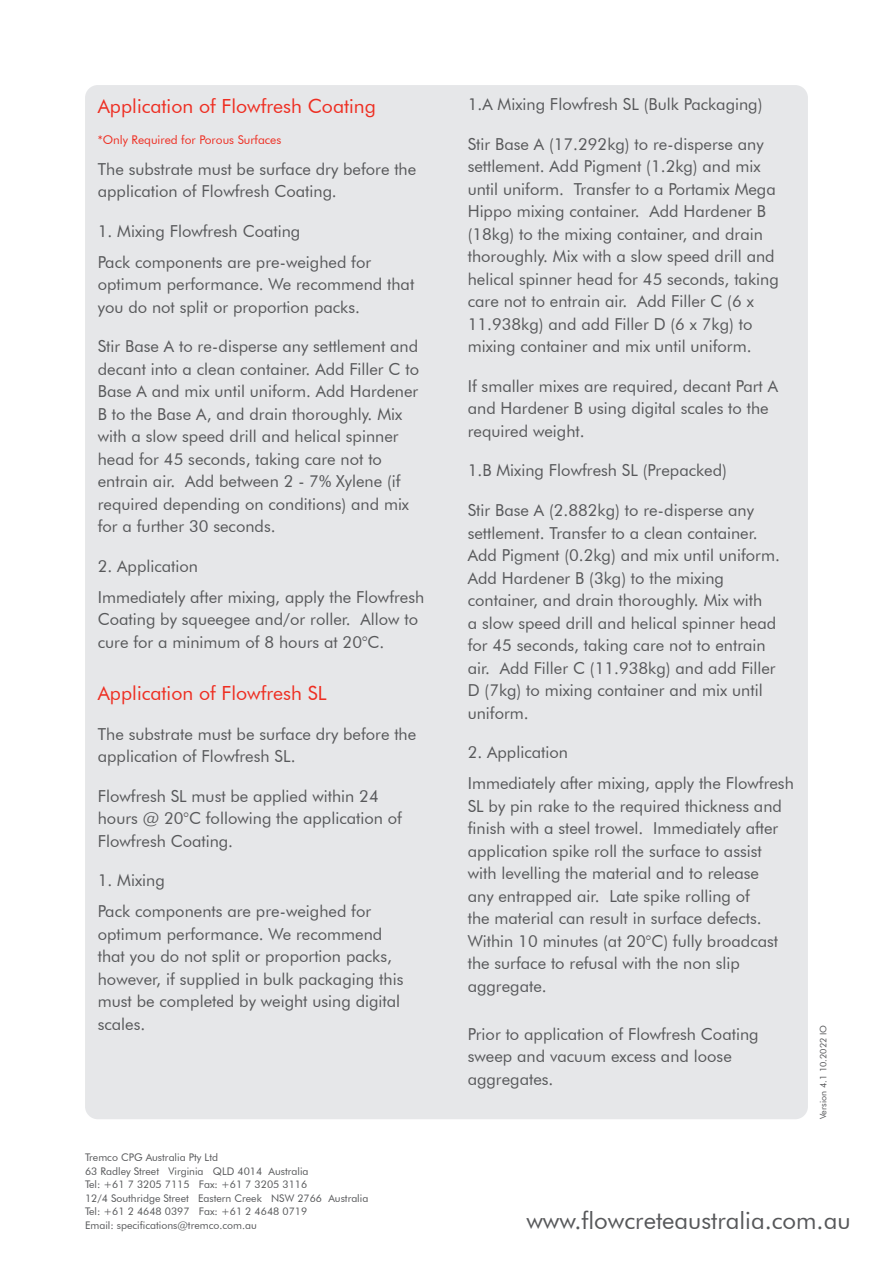
<style>
.page{position:relative;width:893px;height:1263px;background:#fff}
.page>*{position:absolute;margin:0;border:0;box-sizing:border-box;transform-origin:0 0}
.t1{font:24px "Futura BT";color:#57585a}
.t2{font:19.5px "Futura BT";color:#ee2e22}
.t3{font:16.5px/22.5px "Futura BT";color:#57585a}
.t4{font:12px "Futura BT";color:#ee2e22}
.t5{font:10.5px/13.5px "Futura BT";color:#57585a}
.t6{font:9px "Futura BT";color:#57585a}
</style>
<div class="page">
<div style="left:85px;top:85px;width:723px;height:1034px;background:#e6e7e9;border-radius:13px"></div>
<p class="t2" style="left:98px;top:94px;width:280px">Application of Flowfresh Coating</p>
<p class="t4" style="left:98px;top:132px;width:185px">*Only Required for Porous Surfaces</p>
<p class="t3" style="left:98px;top:157px;width:320px">The substrate must be surface dry before the application of Flowfresh Coating.</p>
<p class="t3" style="left:98px;top:215px;width:275px;line-height:31px">1. Mixing Flowfresh Coating<br>Pack components are pre-weighed for</p>
<p class="t3" style="left:98px;top:273px;width:318px">optimum performance. We recommend that you do not split or proportion packs.</p>
<p class="t3" style="left:98px;top:335px;width:323px">Stir Base A to re-disperse any settlement and decant into a clean container. Add Filler C to Base A and mix until uniform. Add Hardener B to the Base A, and drain thoroughly. Mix with a slow speed drill and helical spinner head for 45 seconds, taking care not to entrain air. Add between 2 - 7% Xylene (if required depending on conditions) and mix for a further 30 seconds.</p>
<p class="t3" style="left:98px;top:550px;width:328px;line-height:31px">2. Application<br>Immediately after mixing, apply the Flowfresh</p>
<p class="t3" style="left:98px;top:608px;width:322px">Coating by squeegee and/or roller. Allow to cure for a minimum of 8 hours at 20°C.</p>
<p class="t2" style="left:98px;top:681px;width:230px">Application of Flowfresh SL</p>
<p class="t3" style="left:98px;top:722px;width:320px">The substrate must be surface dry before the application of Flowfresh SL.</p>
<p class="t3" style="left:98px;top:784px;width:306px">Flowfresh SL must be applied within 24 hours @ 20°C following the application of<br>Flowfresh Coating.</p>
<p class="t3" style="left:98px;top:865px;width:275px;line-height:31px">1. Mixing<br>Pack components are pre-weighed for</p>
<p class="t3" style="left:98px;top:922px;width:307px">optimum performance. We recommend that you do not split or proportion packs, however, if supplied in bulk packaging this must be completed by weight using digital scales.</p>
<p class="t5" style="left:85px;top:1151px;width:285px">Tremco CPG Australia Pty Ltd<br>63 Radley Street Virginia QLD 4014 Australia<br>Tel: +61 7 3205 7115 Fax: +61 7 3205 3116<br>12/4 Southridge Street Eastern Creek NSW 2766 Australia Tel: +61 2 4648 0397 Fax: +61 2 4648 0719<br>Email: specifications@tremco.com.au</p>
<p class="t3" style="left:468px;top:93px;width:296px">1.A Mixing Flowfresh SL (Bulk Packaging)</p>
<p class="t3" style="left:468px;top:133px;width:312px">Stir Base A (17.292kg) to re-disperse any settlement. Add Pigment (1.2kg) and mix until uniform. Transfer to a Portamix Mega Hippo mixing container. Add Hardener B (18kg) to the mixing container, and drain thoroughly. Mix with a slow speed drill and helical spinner head for 45 seconds, taking care not to entrain air. Add Filler C (6 x 11.938kg) and add Filler D (6 x 7kg) to mixing container and mix until uniform.</p>
<p class="t3" style="left:468px;top:375px;width:312px">If smaller mixes are required, decant Part A and Hardener B using digital scales to the required weight.</p>
<p class="t3" style="left:468px;top:459px;width:261px">1.B Mixing Flowfresh SL (Prepacked)</p>
<p class="t3" style="left:468px;top:499px;width:314px">Stir Base A (2.882kg) to re-disperse any settlement. Transfer to a clean container.<br>Add Pigment (0.2kg) and mix until uniform.<br>Add Hardener B (3kg) to the mixing container, and drain thoroughly. Mix with<br>a slow speed drill and helical spinner head for 45 seconds, taking care not to entrain air. Add Filler C (11.938kg) and add Filler D (7kg) to mixing container and mix until uniform.</p>
<p class="t3" style="left:468px;top:736px;width:328px;line-height:31px">2. Application<br>Immediately after mixing, apply the Flowfresh</p>
<p class="t3" style="left:468px;top:794px;width:316px">SL by pin rake to the required thickness and finish with a steel trowel. Immediately after application spike roll the surface to assist with levelling the material and to release any entrapped air. Late spike rolling of<br>the material can result in surface defects.<br>Within 10 minutes (at 20°C) fully broadcast the surface to refusal with the non slip aggregate.</p>
<p class="t3" style="left:468px;top:1022px;width:292px">Prior to application of Flowfresh Coating sweep and vacuum excess and loose aggregates.</p>
<p class="t6" style="left:818px;top:1119px;width:96px;rotate:-90deg">Version 4.1 10.2022 IO</p>
<h1 class="t1" style="left:526px;top:1206px;width:326px">www.flowcreteaustralia.com.au</h1>
</div>
